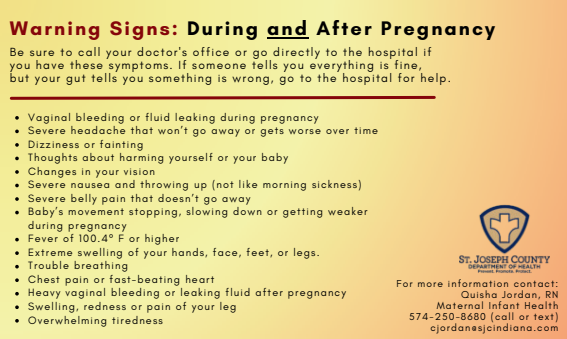
<style>
.page{position:relative;width:567px;height:339px;background:#fff}
.page>*{position:absolute;margin:0;border:0;box-sizing:border-box;transform-origin:0 0}
.t1{font:700 20px "Glacial Indifference";letter-spacing:.105em;color:#000}
.t2{font:12px/13.2px "Glacial Indifference";letter-spacing:.105em;color:#000}
.t3{font:10.8px/13.6px "Glacial Indifference";letter-spacing:.105em;color:#000}
.t4{font:10.4px/11.2px "Glacial Indifference";letter-spacing:.105em;color:#000;text-align:right}
.s1{color:#85050a}
.s2{font-family:"Noto Sans"}
</style>
<div class="page">
<img style="left:0;top:0;width:567px;height:339px">
<svg style="left:11px;top:96px;width:423px;height:4px;background:#a03e2e"></svg>
<svg style="left:15px;top:116px;width:4px;height:4px"></svg>
<svg style="left:15px;top:130px;width:4px;height:3px"></svg>
<svg style="left:15px;top:143px;width:4px;height:4px"></svg>
<svg style="left:15px;top:157px;width:4px;height:3px"></svg>
<svg style="left:15px;top:170px;width:4px;height:4px"></svg>
<svg style="left:15px;top:184px;width:4px;height:3px"></svg>
<svg style="left:15px;top:197px;width:4px;height:4px"></svg>
<svg style="left:15px;top:211px;width:4px;height:3px"></svg>
<svg style="left:15px;top:238px;width:4px;height:3px"></svg>
<svg style="left:15px;top:251px;width:4px;height:4px"></svg>
<svg style="left:15px;top:265px;width:4px;height:3px"></svg>
<svg style="left:15px;top:278px;width:4px;height:4px"></svg>
<svg style="left:15px;top:292px;width:4px;height:4px"></svg>
<svg style="left:15px;top:305px;width:4px;height:4px"></svg>
<svg style="left:15px;top:319px;width:4px;height:4px"></svg>
<hr style="left:267px;top:37px;width:42px;height:2px;background:#000">
<img style="left:460px;top:204px;width:90px;height:69px">
<h1 class="t1" style="left:10px;top:16px;width:487px"><span class="s1">Warning Signs:</span> During and After Pregnancy</h1>
<p class="t2" style="left:10px;top:46px;width:443px">Be sure to call your doctor's office or go directly to the hospital if you have these symptoms. If someone tells you everything is fine,<br>but your gut tells you something is wrong, go to the hospital for help.</p>
<p class="t3" style="left:28px;top:110px;width:351px">Vaginal bleeding or fluid leaking during pregnancy<br>Severe headache that won’t go away or gets worse over time Dizziness or fainting<br>Thoughts about harming yourself or your baby<br>Changes in your vision<br>Severe nausea and throwing up (not like morning sickness)<br>Severe belly pain that doesn’t go away<br>Baby’s movement stopping, slowing down or getting weaker during pregnancy<br>Fever of 100.4<span class="s2">º</span> F or higher<br>Extreme swelling of your hands, face, feet, or legs.<br>Trouble breathing<br>Chest pain or fast-beating heart<br>Heavy vaginal bleeding or leaking fluid after pregnancy Swelling, redness or pain of your leg<br>Overwhelming tiredness</p>
<p class="t4" style="left:397px;top:278px;width:163px">For more information contact:<br>Quisha Jordan, RN<br>Maternal Infant Health<br>574-250-8680 (call or text) cjordan@sjcindiana.com</p>
</div>
